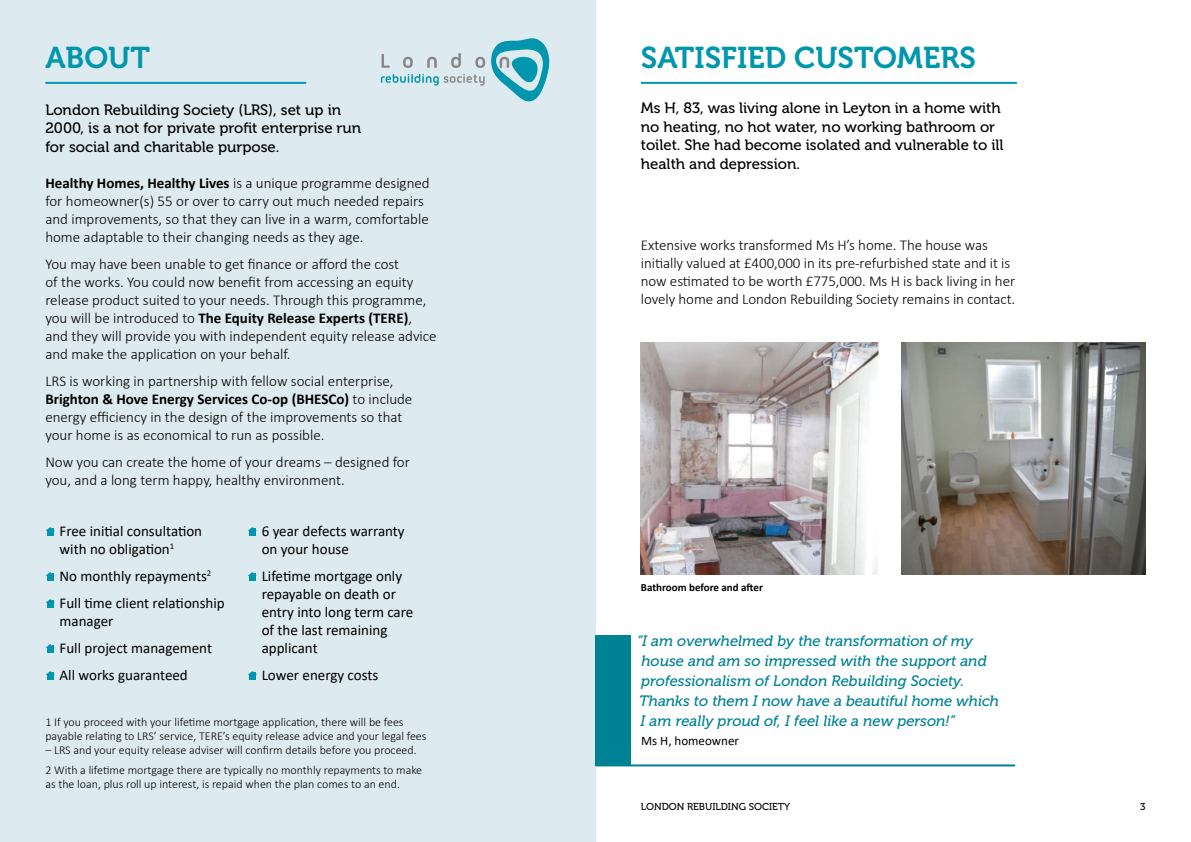
<style>
.page{position:relative;width:1191px;height:842px;background:#fff}
.page>*{position:absolute;margin:0;border:0;box-sizing:border-box;transform-origin:0 0}
.t1{font:30px "Museo 700";color:#0097ae}
.t2{font:300 15px/18px "Calibri";color:#000}
.t3{font:15px/18px "Calibri";color:#000}
.t4{font:15px/18.5px "Museo 500";color:#000}
.t5{font:italic 15px/20px "Museo 500";color:#008295}
.t6{font:13px "Calibri";color:#000}
.t7{font:300 12px/14px "Calibri";color:#000}
.t8{font:700 11px "Calibri";color:#000}
.t9{font:10px "Museo 500";color:#000}
.s1{font-weight:700}
</style>
<div class="page">
<div style="left:0;top:0;width:595px;height:842px;background:#ddeaef"></div>
<div style="left:595px;top:635px;width:35px;height:131px;background:#008295"></div>
<svg style="left:45px;top:527px;width:10px;height:9px"></svg>
<svg style="left:45px;top:572px;width:10px;height:9px"></svg>
<svg style="left:45px;top:599px;width:10px;height:9px"></svg>
<svg style="left:45px;top:644px;width:10px;height:9px"></svg>
<svg style="left:45px;top:671px;width:10px;height:9px"></svg>
<svg style="left:247px;top:527px;width:10px;height:9px"></svg>
<svg style="left:247px;top:572px;width:10px;height:9px"></svg>
<svg style="left:247px;top:671px;width:10px;height:9px"></svg>
<img style="left:901px;top:342px;width:244px;height:233px">
<img style="left:641px;top:342px;width:237px;height:233px">
<svg style="left:381px;top:38px;width:168px;height:63px"></svg>
<hr style="left:595px;top:764px;width:420px;height:2px;background:#008295">
<hr style="left:45px;top:82px;width:261px;height:2px;background:#0097ae">
<hr style="left:641px;top:82px;width:376px;height:2px;background:#0097ae">
<h1 class="t1" style="left:45px;top:41px;width:106px">ABOUT</h1>
<p class="t4" style="left:45px;top:101px;width:317px">London Rebuilding Society (LRS), set up in<br>2000, is a not for private profit enterprise run for social and charitable purpose.</p>
<p class="t2" style="left:45px;top:174px;width:386px"><span class="s1">Healthy Homes, Healthy Lives</span> is a unique programme designed for homeowner(s) 55 or over to carry out much needed repairs and improvements, so that they can live in a warm, comfortable home adaptable to their changing needs as they age.</p>
<p class="t2" style="left:45px;top:255px;width:393px">You may have been unable to get finance or afford the cost<br>of the works. You could now benefit from accessing an equity release product suited to your needs. Through this programme, you will be introduced to <span class="s1">The Equity Release Experts (TERE)</span>, and they will provide you with independent equity release advice and make the application on your behalf.</p>
<p class="t2" style="left:45px;top:372px;width:368px">LRS is working in partnership with fellow social enterprise, <span class="s1">Brighton &amp; Hove Energy Services Co-op (BHESCo)</span> to include energy efficiency in the design of the improvements so that your home is as economical to run as possible.</p>
<p class="t2" style="left:45px;top:453px;width:366px">Now you can create the home of your dreams – designed for you, and a long term happy, healthy environment.</p>
<p class="t3" style="left:60px;top:521px;width:144px">Free initial consultation with no obligation<sup>1</sup></p>
<p class="t3" style="left:60px;top:562px;width:167px;line-height:27px">No monthly repayments<sup>2<br></sup>Full time client relationship</p>
<p class="t3" style="left:60px;top:607px;width:154px;line-height:27px">manager<br>Full project management<br>All works guaranteed</p>
<p class="t3" style="left:262px;top:521px;width:145px">6 year defects warranty on your house</p>
<p class="t3" style="left:262px;top:566px;width:153px">Lifetime mortgage only repayable on death or entry into long term care of the last remaining applicant</p>
<p class="t3" style="left:262px;top:665px;width:118px">Lower energy costs</p>
<p class="t7" style="left:45px;top:715px;width:382px">1 If you proceed with your lifetime mortgage application, there will be fees payable relating to LRS’ service, TERE’s equity release advice and your legal fees</p>
<p class="t7" style="left:45px;top:740px;width:378px;line-height:19.7px">– LRS and your equity release adviser will confirm details before you proceed.<br>2 With a lifetime mortgage there are typically no monthly repayments to make</p>
<p class="t7" style="left:45px;top:777px;width:356px">as the loan, plus roll up interest, is repaid when the plan comes to an end.</p>
<h1 class="t1" style="left:641px;top:41px;width:336px">SATISFIED CUSTOMERS</h1>
<p class="t4" style="left:641px;top:99px;width:364px">Ms H, 83, was living alone in Leyton in a home with no heating, no hot water, no working bathroom or toilet. She had become isolated and vulnerable to ill health and depression.</p>
<p class="t2" style="left:641px;top:236px;width:376px">Extensive works transformed Ms H’s home. The house was initially valued at £400,000 in its pre-refurbished state and it is now estimated to be worth £775,000. Ms H is back living in her lovely home and London Rebuilding Society remains in contact.</p>
<p class="t8" style="left:641px;top:580px;width:124px">Bathroom before and after</p>
<p class="t5" style="left:637px;top:631px;width:364px">“I am overwhelmed by the transformation of my house and am so impressed with the support and professionalism of London Rebuilding Society.<br>Thanks to them I now have a beautiful home which I am really proud of, I feel like a new person!”</p>
<p class="t6" style="left:641px;top:731px;width:99px">Ms H, homeowner</p>
<p class="t9" style="left:641px;top:801px;width:151px">LONDON REBUILDING SOCIETY</p>
<p class="t9" style="left:1140px;top:801px;width:7px">3</p>
</div>
